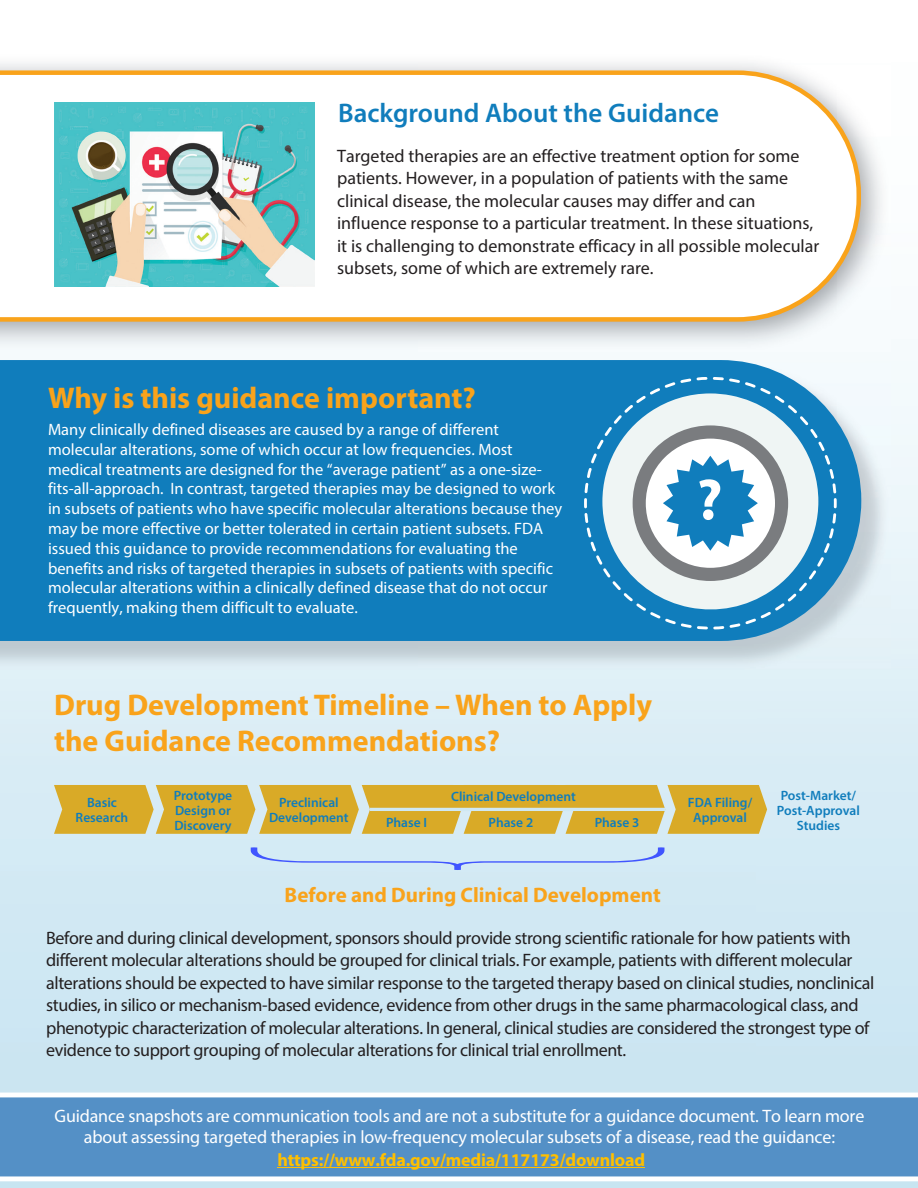
<style>
.page{position:relative;width:918px;height:1188px;background:#fff}
.page>*{position:absolute;margin:0;border:0;box-sizing:border-box;transform-origin:0 0}
.t1{font:100 435px "Glober";color:#4055ff;scale:.21 1}
.t2{font:700 58.5px "Myriad Pro";color:#fff}
.t3{font:700 30px/36px "Myriad Pro";color:#f9a31b}
.t4{font:600 27px "Myriad Pro";color:#107dbc}
.t5{font:700 21px "Myriad Pro";color:#f9a31b}
.t6{font:18px/22.5px "Myriad Pro";letter-spacing:-.02em;color:#231f20}
.t7{font:18px/22.5px "Myriad Pro";color:#231f20}
.t8{font:18px/22px "Myriad Pro";letter-spacing:-.01em;color:#fff;text-align:center}
.t9{font:16.5px/19.8px "Myriad Pro";color:#fff}
.t10{font:600 13.5px/15px "Myriad Pro";color:#107dbc;text-align:center}
.s1{font-weight:700;color:#ffbf00}
</style>
<div class="page">
<svg style="left:0;top:1091px;width:918px;height:92px;background:#6a9ecd"></svg>
<svg style="left:0;top:70px;width:861px;height:252px"></svg>
<img style="left:54px;top:102px;width:261px;height:184px">
<hr style="left:278px;top:1167px;width:367px;height:1px;background:#ffbf00">
<div style="left:0;top:360px;width:861px;height:281px;background:#107dbc"></div>
<svg style="left:583px;top:376px;width:255px;height:254px"></svg>
<div style="left:680px;top:468px;width:66px;height:66px;background:#107dbc;border-radius:50%"></div>
<svg style="left:54px;top:785px;width:713px;height:49px;background:#d8b13e"></svg>
<div style="left:376px;top:785px;width:274px;height:24px;background:#d9aa27"></div>
<hr style="left:370px;top:808px;width:295px;height:3px;background:#cfe8f3">
<p class="t4" style="left:338px;top:96px;width:382px">Background About the Guidance</p>
<p class="t7" style="left:337px;top:144px;width:484px">Targeted therapies are an eff ective treatment option for some patients. However, in a population of patients with the same clinical disease, the molecular causes may diff er and can influence response to a particular treatment. In these situations, it is challenging to demonstrate effi cacy in all possible molecular subsets, some of which are extremely rare.</p>
<p class="t3" style="left:48px;top:379px;width:430px">Why is this guidance important?</p>
<p class="t9" style="left:48px;top:419px;width:516px">Many clinically defined diseases are caused by a range of different molecular alterations, some of which occur at low frequencies. Most medical treatments are designed for the “average patient” as a one-size&shy;fits-all-approach. In contrast, targeted therapies may be designed to work in subsets of patients who have specific molecular alterations because they may be more effective or better tolerated in certain patient subsets. FDA issued this guidance to provide recommendations for evaluating the benefits and risks of targeted therapies in subsets of patients with specific molecular alterations within a clinically defined disease that do not occur frequently, making them difficult to evaluate.</p>
<h2 class="t2" style="left:696px;top:462px;width:28px">?</h2>
<p class="t3" style="left:54px;top:686px;width:600px">Drug Development Timeline – When to Apply the Guidance Recommendations?</p>
<p class="t10" style="left:76px;top:795px;width:54px">Basic<br>Research</p>
<p class="t10" style="left:174px;top:787px;width:60px;text-align:justify">Prototype Design or Discovery</p>
<p class="t10" style="left:269px;top:795px;width:81px">Preclinical<br>Development</p>
<p class="t10" style="left:451px;top:788px;width:126px">Clinical Development</p>
<p class="t10" style="left:386px;top:815px;width:43px">Phase I</p>
<p class="t10" style="left:489px;top:815px;width:46px">Phase 2</p>
<p class="t10" style="left:595px;top:815px;width:46px">Phase 3</p>
<p class="t1" style="left:750px;top:844px;width:145px;rotate:90deg">}</p>
<p class="t5" style="left:285px;top:882px;width:378px">Before and During Clinical Development</p>
<p class="t10" style="left:688px;top:795px;width:66px">FDA Filing/<br>Approval</p>
<p class="t10" style="left:777px;top:787px;width:84px;text-align:left">Post-Market/<br>Post-Approval</p>
<p class="t10" style="left:797px;top:817px;width:45px">Studies</p>
<p class="t6" style="left:46px;top:926px;width:830px">Before and during clinical development, sponsors should provide strong scientific rationale for how patients with different molecular alterations should be grouped for clinical trials. For example, patients with different molecular alterations should be expected to have similar response to the targeted therapy based on clinical studies, nonclinical studies, in silico or mechanism-based evidence, evidence from other drugs in the same pharmacological class, and phenotypic characterization of molecular alterations. In general, clinical studies are considered the strongest type of evidence to support grouping of molecular alterations for clinical trial enrollment.</p>
<p class="t8" style="left:55px;top:1104px;width:811px">Guidance snapshots are communication tools and are not a substitute for a guidance document. To learn more about assessing targeted therapies in low-frequency molecular subsets of a disease, read the guidance: <span class="s1">https://www.fda.gov/media/117173/download</span></p>
</div>
